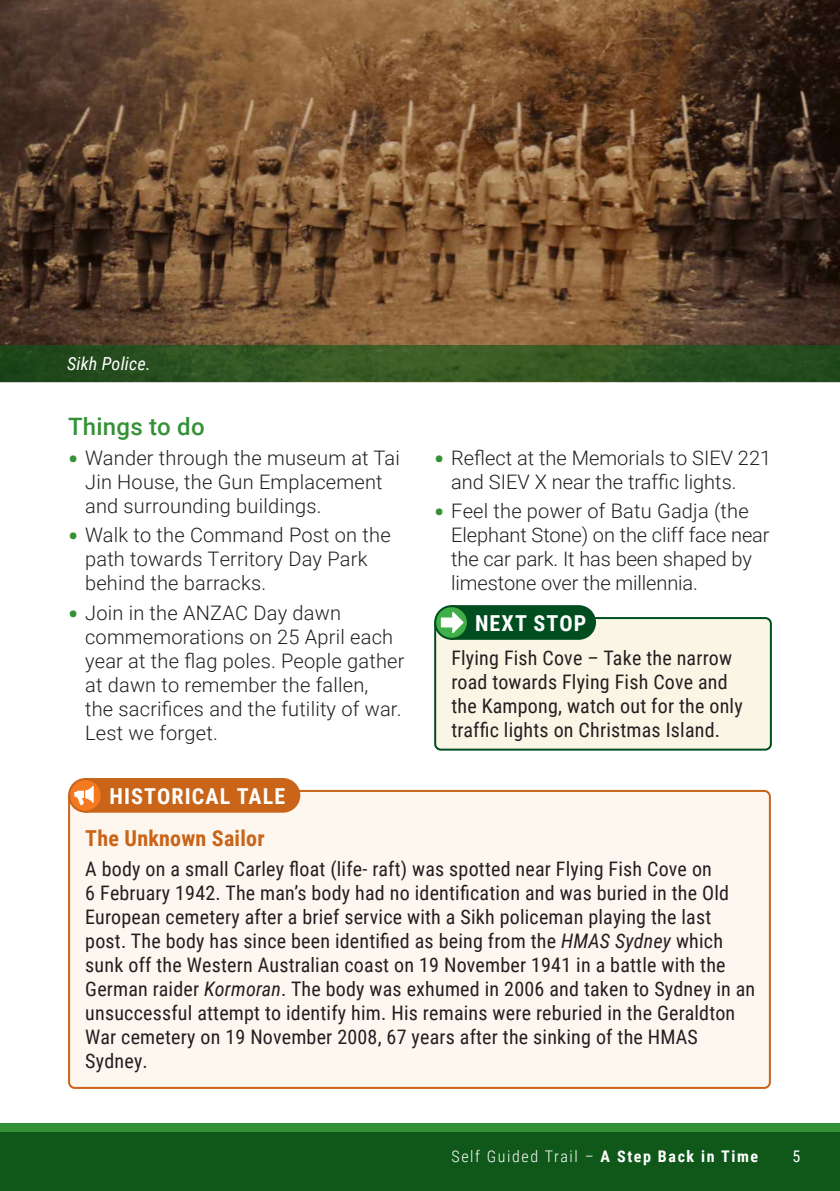
<style>
.page{position:relative;width:840px;height:1191px;background:#fff}
.page>*{position:absolute;margin:0;border:0;box-sizing:border-box;transform-origin:0 0}
.t1{font:500 24px "Roboto";letter-spacing:.01em;color:#359137}
.NEXT_STOP_Heading{font:700 22px "Roboto Condensed";letter-spacing:.05em;color:#fff}
.Next_body_text{font:700 22px "Roboto Condensed";letter-spacing:.01em;color:#c96418}
.Next_body_text-2{font:20px/24px "Roboto Condensed";letter-spacing:.01em;color:#231f20}
.t2{font:300 20px/24px "Roboto";letter-spacing:.01em;color:#231f20}
.Captions_Rev{font:italic 18px "Roboto Condensed";letter-spacing:.01em;color:#fff}
.t3{font:300 16px "Roboto Condensed";letter-spacing:.1em;color:#fff}
.t4{font:16px "Roboto Condensed";color:#fff}
.s1{font-weight:700;font-size:28px;color:#359137}
.s2{font-style:italic}
.s3{font-weight:700}
</style>
<div class="page">
<div style="left:0;top:1125px;width:839px;height:66px;background:#0f5819"></div>
<div style="left:0;top:1123px;width:839px;height:8px;background:#359137"></div>
<img style="left:0;top:0;width:839px;height:345px">
<div style="left:435px;top:618px;width:335px;height:131px;background:#fbf5e5;border-radius:6px"></div>
<div style="left:434px;top:617px;width:337px;height:133px;border:2px solid #004e1f;border-radius:6px"></div>
<svg style="left:435px;top:606px;width:32px;height:33px"></svg>
<div style="left:434px;top:605px;width:34px;height:35px;border:2px solid #004e1f;border-radius:50%"></div>
<svg style="left:440px;top:605px;width:155px;height:35px;background:#196333"></svg>
<div style="left:69px;top:791px;width:700px;height:297px;background:#fef7f0;border-radius:6px"></div>
<div style="left:68px;top:790px;width:702px;height:299px;border:2px solid #c96418;border-radius:6px"></div>
<svg style="left:69px;top:779px;width:33px;height:32px"></svg>
<div style="left:68px;top:778px;width:35px;height:34px;border:2px solid #c96418;border-radius:50%"></div>
<svg style="left:74px;top:778px;width:226px;height:34px;background:#ce6c22"></svg>
<svg style="left:0;top:345px;width:839px;height:37px;background:#2e5221"></svg>
<p class="Captions_Rev" style="left:67px;top:351px;width:85px">Sikh Police.</p>
<h2 class="t1" style="left:68px;top:410px;width:138px">Things to do</h2>
<p class="t2" style="left:85px;top:445px;width:316px;text-indent:-17px"><span class="s1">•</span> Wander through the museum at Tai<br>Jin House, the Gun Emplacement and surrounding buildings.</p>
<p class="t2" style="left:85px;top:522px;width:307px;text-indent:-17px"><span class="s1">•</span> Walk to the Command Post on the path towards Territory Day Park behind the barracks.</p>
<p class="t2" style="left:85px;top:600px;width:321px;text-indent:-17px"><span class="s1">•</span> Join in the ANZAC Day dawn commemorations on 25 April each year at the flag poles. People gather at dawn to remember the fallen,<br>the sacrifices and the futility of war.<br>Lest we forget.</p>
<p class="NEXT_STOP_Heading" style="left:109px;top:780px;width:177px">HISTORICAL TALE</p>
<p class="t2" style="left:451px;top:445px;width:321px;text-indent:-17px"><span class="s1">•</span> Reflect at the Memorials to SIEV 221 and SIEV X near the traffic lights.</p>
<p class="t2" style="left:451px;top:498px;width:320px;text-indent:-17px"><span class="s1">•</span> Feel the power of Batu Gadja (the Elephant Stone) on the cliff face near the car park. It has been shaped by limestone over the millennia.</p>
<p class="NEXT_STOP_Heading" style="left:475px;top:607px;width:113px">NEXT STOP</p>
<p class="Next_body_text-2" style="left:451px;top:645px;width:293px">Flying Fish Cove – Take the narrow road towards Flying Fish Cove and the Kampong, watch out for the only traffic lights on Christmas Island.</p>
<p class="Next_body_text" style="left:85px;top:823px;width:181px">The Unknown Sailor</p>
<p class="Next_body_text-2" style="left:85px;top:856px;width:671px">A body on a small Carley float (life- raft) was spotted near Flying Fish Cove on<br>6 February 1942. The man’s body had no identification and was buried in the Old European cemetery after a brief service with a Sikh policeman playing the last post. The body has since been identified as being from the <span class="s2">HMAS Sydney</span> which sunk off the Western Australian coast on 19 November 1941 in a battle with the German raider <span class="s2">Kormoran</span>. The body was exhumed in 2006 and taken to Sydney in an unsuccessful attempt to identify him. His remains were reburied in the Geraldton War cemetery on 19 November 2008, 67 years after the sinking of the HMAS Sydney.</p>
<p class="t3" style="left:451px;top:1144px;width:308px">Self Guided Trail – <span class="s3">A Step Back in Time</span></p>
<p class="t4" style="left:791px;top:1144px;width:9px">5</p>
</div>
